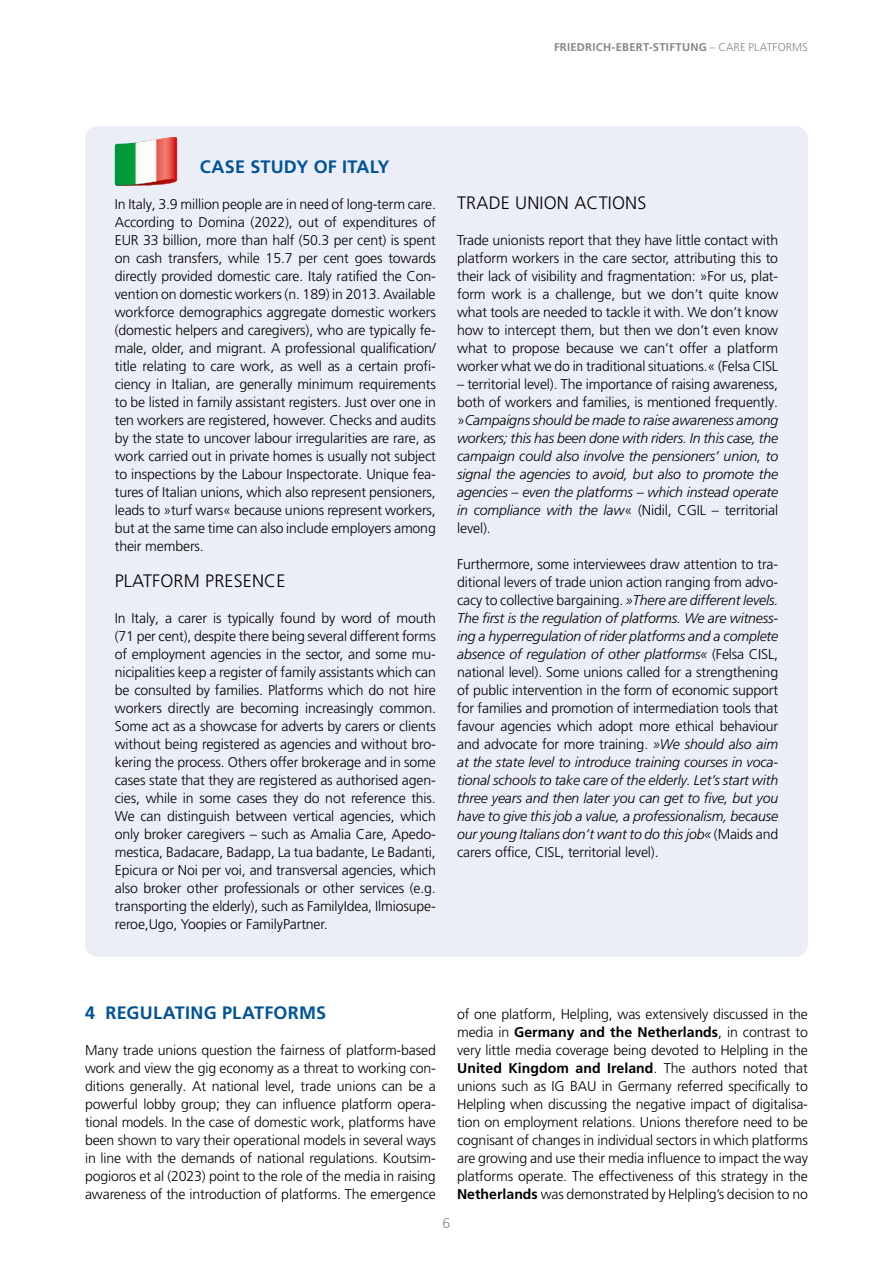
<style>
.page{position:relative;width:893px;height:1263px;background:#fff}
.page>*{position:absolute;margin:0;border:0;box-sizing:border-box;transform-origin:0 0}
._123_H4{font:300 18px "Frutiger LT Pro";letter-spacing:.01em;color:#000}
._120_H1{font:700 18px "Frutiger LT Pro";letter-spacing:.01em;color:#005397}
._121_H2{font:700 18px "Frutiger LT Pro";letter-spacing:.01em;color:#005397}
._200_Standard{font:300 14.1px/18px "Frutiger LT Pro";letter-spacing:-.01em;color:#000;text-align:justify}
._200_Standard-2{font:italic 300 14.1px/18px "Frutiger LT Pro";letter-spacing:-.01em;color:#000;text-align:justify}
._201_Standard_O{font:300 14.1px/18px "Frutiger LT Pro";letter-spacing:-.01em;color:#000;text-align:justify}
.t1{font:300 14.1px "Frutiger LT Pro";color:#878786}
.t2{font:700 11.25px "Frutiger LT Pro";letter-spacing:.025em;color:#878786}
.t3{font:300 11.25px "Frutiger LT Pro";color:#878786}
.s1{font-weight:300}
.s2{font-style:normal}
.s3{font-weight:700}
</style>
<div class="page">
<div style="left:85px;top:126px;width:723px;height:831px;background:#ebeef7;border-radius:13px"></div>
<svg style="left:115px;top:137px;width:62px;height:49px"></svg>
<p class="t2" style="left:554px;top:40px;width:180px">FRIEDRICH-EBERT-STIFTUNG <span class="s1">– Care</span></p>
<p class="t3" style="left:748px;top:41px;width:14px">Platforms</p>
<p class="_121_H2" style="left:200px;top:156px;width:191px">CASE STUDY OF ITALY</p>
<p class="_200_Standard" style="left:115px;top:195px;width:323px">In Italy, 3.9 million people are in need of long-term care.<br>According to Domina (2022), out of expenditures of EUR 33 billion, more than half (50.3 per cent) is spent on cash transfers, while 15.7 per cent goes towards directly provided domestic care. Italy ratified the Con&shy;vention on domestic workers (n. 189) in 2013. Available workforce demographics aggregate domestic workers (domestic helpers and caregivers), who are typically fe&shy;male, older, and migrant. A professional qualification/ title relating to care work, as well as a certain profi&shy;ciency in Italian, are generally minimum requirements to be listed in family assistant registers. Just over one in ten workers are registered, however. Checks and audits by the state to uncover labour irregularities are rare, as work carried out in private homes is usually not subject to inspections by the Labour Inspectorate. Unique fea&shy;tures of Italian unions, which also represent pensioners, leads to »turf wars« because unions represent workers, but at the same time can also include employers among their members.</p>
<p class="_123_H4" style="left:115px;top:570px;width:172px">PLATFORM PRESENCE</p>
<p class="_200_Standard" style="left:115px;top:609px;width:323px">In Italy, a carer is typically found by word of mouth (71 per cent), despite there being several different forms of employment agencies in the sector, and some mu&shy;nicipalities keep a register of family assistants which can be consulted by families. Platforms which do not hire workers directly are becoming increasingly common.<br>Some act as a showcase for adverts by carers or clients without being registered as agencies and without bro&shy;kering the process. Others offer brokerage and in some cases state that they are registered as authorised agen&shy;cies, while in some cases they do not reference this.<br>We can distinguish between vertical agencies, which only broker caregivers – such as Amalia Care, Apedo&shy;mestica, Badacare, Badapp, La tua badante, Le Badanti, Epicura or Noi per voi, and transversal agencies, which also broker other professionals or other services (e.g. transporting the elderly), such as FamilyIdea, Ilmiosupe&shy;reroe,Ugo, Yoopies or FamilyPartner.</p>
<p class="_123_H4" style="left:457px;top:192px;width:191px">TRADE UNION ACTIONS</p>
<p class="_200_Standard" style="left:457px;top:231px;width:323px">Trade unionists report that they have little contact with platform workers in the care sector, attributing this to their lack of visibility and fragmentation: »For us, plat&shy;form work is a challenge, but we don’t quite know what tools are needed to tackle it with. We don’t know how to intercept them, but then we don’t even know what to propose because we can’t offer a platform worker what we do in traditional situations.« (Felsa CISL</p>
<p class="_200_Standard-2" style="left:457px;top:375px;width:323px"><span class="s2">– territorial level). The importance of raising awareness, both of workers and families, is mentioned frequently. »</span>Campaigns should be made to raise awareness among workers; this has been done with riders. In this case, the campaign could also involve the pensioners’ union, to signal the agencies to avoid, but also to promote the agencies – even the platforms – which instead operate in compliance with the law<span class="s2">« (Nidil, CGIL – territorial level).</span></p>
<p class="_200_Standard-2" style="left:457px;top:555px;width:323px"><span class="s2">Furthermore, some interviewees draw attention to tra&shy;ditional levers of trade union action ranging from advo&shy;cacy to collective bargaining.</span> »There are different levels.<br>The first is the regulation of platforms. We are witness&shy;ing a hyperregulation of rider platforms and a complete absence of regulation of other platforms« <span class="s2">(Felsa CISL, national level). Some unions called for a strengthening of public intervention in the form of economic support for families and promotion of intermediation tools that favour agencies which adopt more ethical behaviour and advocate for more training.</span> »We should also aim at the state level to introduce training courses in voca&shy;tional schools to take care of the elderly. Let’s start with three years and then later you can get to five, but you have to give this job a value, a professionalism, because our young Italians don’t want to do this job« <span class="s2">(Maids and carers office, CISL, territorial level).</span></p>
<h1 class="_120_H1" style="left:85px;top:1002px;width:243px">4 REGULATING PLATFORMS</h1>
<p class="_201_Standard_O" style="left:85px;top:1041px;width:352px">Many trade unions question the fairness of platform-based work and view the gig economy as a threat to working con&shy;ditions generally. At national level, trade unions can be a powerful lobby group; they can influence platform opera&shy;tional models. In the case of domestic work, platforms have been shown to vary their operational models in several ways in line with the demands of national regulations. Koutsim&shy;pogioros et al (2023) point to the role of the media in raising awareness of the introduction of platforms. The emergence</p>
<p class="_201_Standard_O" style="left:457px;top:1005px;width:352px">of one platform, Helpling, was extensively discussed in the media in <span class="s3">Germany and the Netherlands</span>, in contrast to very little media coverage being devoted to Helpling in the <span class="s3">United Kingdom and Ireland</span>. The authors noted that unions such as IG BAU in Germany referred specifically to Helpling when discussing the negative impact of digitalisa&shy;tion on employment relations. Unions therefore need to be cognisant of changes in individual sectors in which platforms are growing and use their media influence to impact the way platforms operate. The effectiveness of this strategy in the <span class="s3">Netherlands</span> was demonstrated by Helpling’s decision to no</p>
<p class="t1" style="left:443px;top:1215px;width:9px">6</p>
</div>
